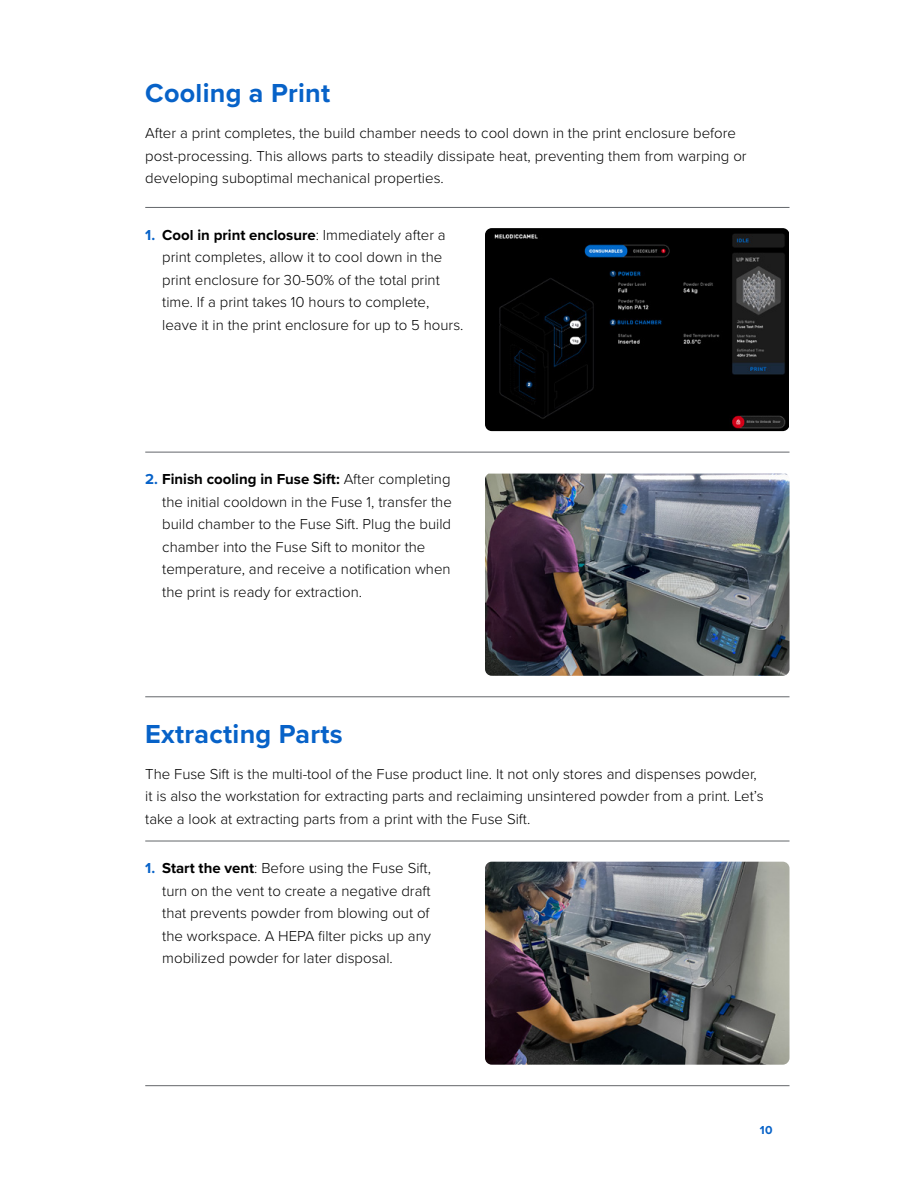
<style>
.page{position:relative;width:918px;height:1188px;background:#fff}
.page>*{position:absolute;margin:0;border:0;box-sizing:border-box;transform-origin:0 0}
.t1{font:700 27px "Proxima Nova";letter-spacing:.01em;color:#0762c8}
.t2{font:300 15px/22.5px "Proxima Nova";color:#000}
.t3{font:700 12px "Proxima Nova";color:#0762c8}
.s1{font-weight:700;color:#0762c8}
.s2{font-weight:700}
</style>
<div class="page">
<hr style="left:145px;top:207px;width:322px;height:1px;background:#63666a">
<hr style="left:467px;top:207px;width:323px;height:1px;background:#63666a">
<hr style="left:145px;top:452px;width:322px;height:1px;background:#63666a">
<hr style="left:467px;top:452px;width:323px;height:1px;background:#63666a">
<hr style="left:145px;top:697px;width:322px;height:1px;background:#63666a">
<hr style="left:467px;top:697px;width:323px;height:1px;background:#63666a">
<img style="left:485px;top:228px;width:304px;height:203px">
<img style="left:485px;top:474px;width:305px;height:202px">
<hr style="left:145px;top:841px;width:322px;height:1px;background:#63666a">
<hr style="left:467px;top:841px;width:323px;height:1px;background:#63666a">
<hr style="left:145px;top:1085px;width:322px;height:1px;background:#63666a">
<hr style="left:467px;top:1085px;width:323px;height:1px;background:#63666a">
<img style="left:485px;top:862px;width:305px;height:203px">
<h1 class="t1" style="left:145px;top:73px;width:187px">Cooling a Print</h1>
<p class="t2" style="left:145px;top:121px;width:603px">After a print completes, the build chamber needs to cool down in the print enclosure before post-processing. This allows parts to steadily dissipate heat, preventing them from warping or developing suboptimal mechanical properties.</p>
<p class="t2" style="left:162px;top:222px;width:303px;text-indent:-17px"><span class="s1">1.</span> <span class="s2">Cool in print enclosure</span>: Immediately after a print completes, allow it to cool down in the print enclosure for 30-50% of the total print time. If a print takes 10 hours to complete, leave it in the print enclosure for up to 5 hours.</p>
<p class="t2" style="left:162px;top:467px;width:291px;text-indent:-17px"><span class="s1">2.</span> <span class="s2">Finish cooling in Fuse Sift:</span> After completing the initial cooldown in the Fuse 1, transfer the build chamber to the Fuse Sift. Plug the build chamber into the Fuse Sift to monitor the temperature, and receive a notification when the print is ready for extraction.</p>
<h1 class="t1" style="left:145px;top:714px;width:199px">Extracting Parts</h1>
<p class="t2" style="left:145px;top:762px;width:620px">The Fuse Sift is the multi-tool of the Fuse product line. It not only stores and dispenses powder, it is also the workstation for extracting parts and reclaiming unsintered powder from a print. Let’s take a look at extracting parts from a print with the Fuse Sift.</p>
<p class="t2" style="left:162px;top:856px;width:270px;text-align:justify;text-indent:-17px"><span class="s1">1.</span> <span class="s2">Start the vent</span>: Before using the Fuse Sift, turn on the vent to create a negative draft that prevents powder from blowing out of the workspace. A HEPA filter picks up any mobilized powder for later disposal.</p>
<p class="t3" style="left:760px;top:1122px;width:14px">10</p>
</div>
